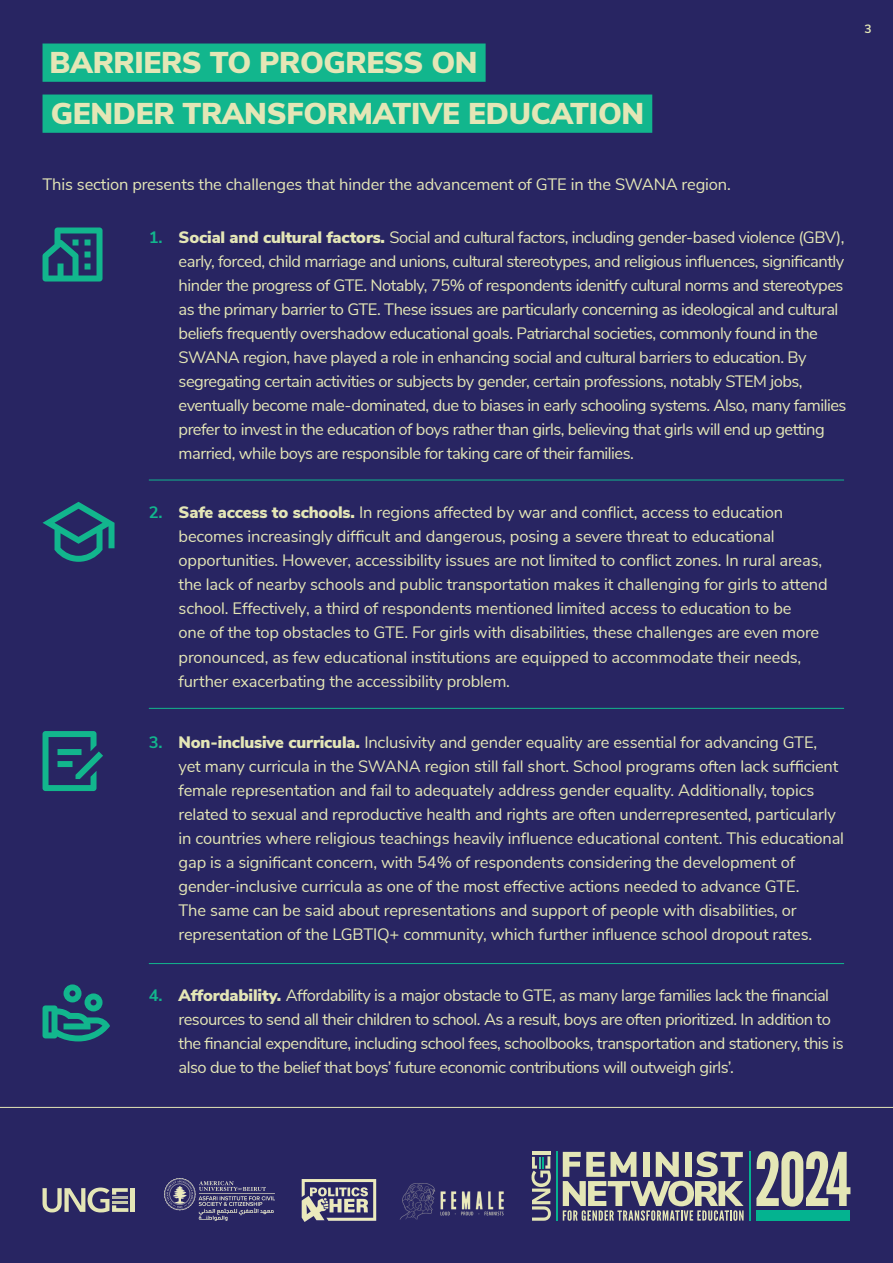
<style>
.page{position:relative;width:893px;height:1263px;background:#282562}
.page>*{position:absolute;margin:0;border:0;box-sizing:border-box;transform-origin:0 0}
.h1_pink_bg{font:900 30px/51px "Nunito Sans";letter-spacing:-.01em;color:#e4e6b6}
.t1{font:16.5px/24px "Nunito Sans";letter-spacing:-.01em;color:#e4e6b6}
.t2{font:16.5px/24px "Nunito Sans";letter-spacing:-.03em;color:#e4e6b6}
.t3{font:700 12px "Nunito Sans";color:#e4e6b6}
.s1{font-weight:700;color:#12b68d}
.s2{font-weight:900}
</style>
<div class="page">
<hr style="left:0;top:1107px;width:893px;height:1px;background:#e4e6b6">
<svg style="left:756px;top:1151px;width:94px;height:55px"></svg>
<svg style="left:531px;top:1156px;width:20px;height:65px"></svg>
<hr style="left:532px;top:1151px;width:18px;height:4px;background:#e4e6b6">
<svg style="left:563px;top:1151px;width:181px;height:70px"></svg>
<hr style="left:556px;top:1151px;width:1px;height:70px;background:#04b390">
<hr style="left:749px;top:1151px;width:2px;height:70px;background:#04b390">
<div style="left:756px;top:1210px;width:94px;height:11px;background:#04b390"></div>
<svg style="left:43px;top:1187px;width:85px;height:25px"></svg>
<hr style="left:131px;top:1188px;width:4px;height:24px;background:#e4e6b6">
<img style="left:301px;top:1179px;width:76px;height:43px">
<img style="left:400px;top:1183px;width:104px;height:37px">
<img style="left:165px;top:1179px;width:109px;height:41px">
<div style="left:43px;top:44px;width:443px;height:38px;background:#12b68d"></div>
<div style="left:43px;top:95px;width:609px;height:38px;background:#12b68d"></div>
<hr style="left:149px;top:480px;width:695px;height:1px;background:#12b68d">
<hr style="left:149px;top:708px;width:695px;height:1px;background:#12b68d">
<hr style="left:149px;top:963px;width:695px;height:1px;background:#12b68d">
<svg style="left:43px;top:502px;width:72px;height:60px"></svg>
<svg style="left:43px;top:731px;width:60px;height:60px"></svg>
<svg style="left:43px;top:227px;width:60px;height:54px"></svg>
<svg style="left:43px;top:984px;width:67px;height:57px"></svg>
<p class="h1_pink_bg" style="left:50px;top:36px;width:596px">BARRIERS TO PROGRESS ON<br>GENDER TRANSFORMATIVE EDUCATION</p>
<p class="t3" style="left:864px;top:20px;width:9px">3</p>
<p class="t1" style="left:43px;top:172px;width:690px">This section presents the challenges that hinder the advancement of GTE in the SWANA region.</p>
<p class="t2" style="left:179px;top:224px;width:669px;text-indent:-30px"><span class="s1">1.</span> <span class="s2">Social and cultural factors.</span> Social and cultural factors, including gender-based violence (GBV), early, forced, child marriage and unions, cultural stereotypes, and religious influences, significantly hinder the progress of GTE. Notably, 75% of respondents idenitfy cultural norms and stereotypes as the primary barrier to GTE. These issues are particularly concerning as ideological and cultural beliefs frequently overshadow educational goals. Patriarchal societies, commonly found in the SWANA region, have played a role in enhancing social and cultural barriers to education. By segregating certain activities or subjects by gender, certain professions, notably STEM jobs, eventually become male-dominated, due to biases in early schooling systems. Also, many families prefer to invest in the education of boys rather than girls, believing that girls will end up getting married, while boys are responsible for taking care of their families.</p>
<p class="t1" style="left:179px;top:500px;width:651px;text-indent:-30px"><span class="s1">2.</span> <span class="s2">Safe access to schools.</span> In regions affected by war and conflict, access to education becomes increasingly difficult and dangerous, posing a severe threat to educational opportunities. However, accessibility issues are not limited to conflict zones. In rural areas, the lack of nearby schools and public transportation makes it challenging for girls to attend school. Effectively, a third of respondents mentioned limited access to education to be<br>one of the top obstacles to GTE. For girls with disabilities, these challenges are even more pronounced, as few educational institutions are equipped to accommodate their needs, further exacerbating the accessibility problem.</p>
<p class="t1" style="left:179px;top:729px;width:667px;text-indent:-30px"><span class="s1">3.</span> <span class="s2">Non-inclusive curricula.</span> Inclusivity and gender equality are essential for advancing GTE,<br>yet many curricula in the SWANA region still fall short. School programs often lack sufficient female representation and fail to adequately address gender equality. Additionally, topics related to sexual and reproductive health and rights are often underrepresented, particularly in countries where religious teachings heavily influence educational content. This educational gap is a significant concern, with 54% of respondents considering the development of gender-inclusive curricula as one of the most effective actions needed to advance GTE.<br>The same can be said about representations and support of people with disabilities, or representation of the LGBTIQ+ community, which further influence school dropout rates.</p>
<p class="t2" style="left:179px;top:982px;width:667px;text-indent:-30px"><span class="s1">4.</span> <span class="s2">Affordability.</span> Affordability is a major obstacle to GTE, as many large families lack the financial resources to send all their children to school. As a result, boys are often prioritized. In addition to the financial expenditure, including school fees, schoolbooks, transportation and stationery, this is also due to the belief that boys’ future economic contributions will outweigh girls’.</p>
</div>
